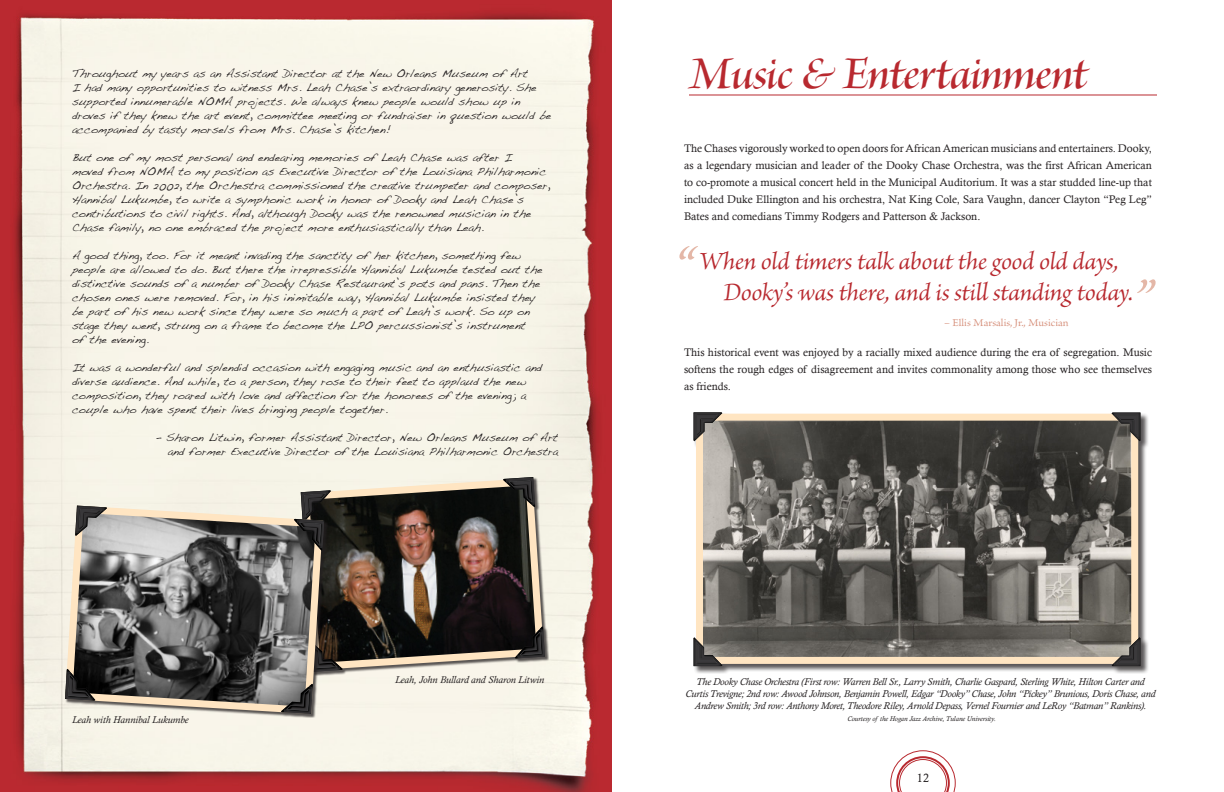
<style>
.page{position:relative;width:1224px;height:792px;background:#fff}
.page>*{position:absolute;margin:0;border:0;box-sizing:border-box;transform-origin:0 0}
.t1{font:italic 60px "Brioso Pro";color:#e4b7a7}
.t2{font:50px "Brioso Pro Semibold It Disp";letter-spacing:-.02em;color:#b8292f}
.t3{font:italic 26px/31.2px "Brioso Pro";letter-spacing:-.01em;color:#b8292f}
.t4{font:12px "Calisto";color:#231f20}
.t5{font:11px/14px "Handwriting Dakota";color:#231f20}
.t6{font:11px/17px "Calisto";color:#231f20;text-align:justify}
.t7{font:11px "Brioso Pro";color:#d68f7a}
.t8{font:italic 10px/12px "Calisto";letter-spacing:-.015em;color:#231f20;text-align:center}
.t9{font:italic 7px "Calisto";color:#231f20}
</style>
<div class="page">
<img style="left:0;top:0;width:612px;height:792px">
<img style="left:298px;top:474px;width:250px;height:200px">
<svg style="left:503px;top:477px;width:32px;height:30px"></svg>
<svg style="left:515px;top:626px;width:30px;height:32px"></svg>
<svg style="left:328px;top:642px;width:15px;height:30px"></svg>
<svg style="left:61px;top:502px;width:266px;height:216px;background:#83807c"></svg>
<svg style="left:75px;top:506px;width:32px;height:30px"></svg>
<svg style="left:294px;top:490px;width:37px;height:61px;background:#454340"></svg>
<svg style="left:281px;top:684px;width:32px;height:30px"></svg>
<svg style="left:65px;top:669px;width:30px;height:32px"></svg>
<hr style="left:689px;top:94px;width:468px;height:1px;background:#b8292f">
<div style="left:694px;top:413px;width:455px;height:261px;background:#231f20;opacity:.75"></div>
<img style="left:704px;top:422px;width:426px;height:234px">
<div style="left:696px;top:414px;width:442px;height:250px;border:7px solid #ffe5c2"></div>
<svg style="left:694px;top:412px;width:28px;height:29px"></svg>
<svg style="left:1112px;top:413px;width:28px;height:28px"></svg>
<svg style="left:1112px;top:637px;width:28px;height:29px"></svg>
<svg style="left:694px;top:637px;width:28px;height:29px"></svg>
<svg style="left:890px;top:750px;width:66px;height:42px"></svg>
<p class="t5" style="left:72px;top:66px;width:481px">Throughout my years as an Assistant Director at the New Orleans Museum of Art<br>I had many opportunities to witness Mrs. Leah Chase’s extraordinary generosity. She supported innumerable NOMA projects. We always knew people would show up in droves if they knew the art event, committee meeting or fundraiser in question would be accompanied by tasty morsels from Mrs. Chase’s kitchen!</p>
<p class="t5" style="left:72px;top:150px;width:480px">But one of my most personal and endearing memories of Leah Chase was after I<br>moved from NOMA to my position as Executive Director of the Louisiana Philharmonic Orchestra. In 2002, the Orchestra commissioned the creative trumpeter and composer, Hannibal Lukumbe, to write a symphonic work in honor of Dooky and Leah Chase’s contributions to civil rights. And, although Dooky was the renowned musician in the Chase family, no one embraced the project more enthusiastically than Leah.</p>
<p class="t5" style="left:72px;top:248px;width:472px">A good thing, too. For it meant invading the sanctity of her kitchen, something few people are allowed to do. But there the irrepressible Hannibal Lukumbe tested out the distinctive sounds of a number of Dooky Chase Restaurant’s pots and pans. Then the chosen ones were removed. For, in his inimitable way, Hannibal Lukumbe insisted they be part of his new work since they were so much a part of Leah’s work. So up on stage they went, strung on a frame to become the LPO percussionist’s instrument<br>of the evening.</p>
<p class="t5" style="left:72px;top:360px;width:472px">It was a wonderful and splendid occasion with engaging music and an enthusiastic and diverse audience. And while, to a person, they rose to their feet to applaud the new composition, they roared with love and affection for the honorees of the evening; a couple who have spent their lives bringing people together.</p>
<p class="t5" style="left:156px;top:430px;width:403px;text-align:right">– Sharon Litwin, former Assistant Director, New Orleans Museum of Art and former Executive Director of the Louisiana Philharmonic Orchestra</p>
<p class="t8" style="left:72px;top:714px;width:118px">Leah with Hannibal Lukumbe</p>
<p class="t8" style="left:395px;top:674px;width:151px">Leah, John Bullard and Sharon Litwin</p>
<h2 class="t2" style="left:689px;top:41px;width:401px">Music &amp; Entertainment</h2>
<p class="t6" style="left:684px;top:139px;width:470px">The Chases vigorously worked to open doors for African American musicians and entertainers. Dooky, as a legendary musician and leader of the Dooky Chase Orchestra, was the first African American to co-promote a musical concert held in the Municipal Auditorium. It was a star studded line-up that included Duke Ellington and his orchestra, Nat King Cole, Sara Vaughn, dancer Clayton “Peg Leg” Bates and comedians Timmy Rodgers and Patterson &amp; Jackson.</p>
<h1 class="t1" style="left:675px;top:232px;width:22px">“</h1>
<h3 class="t3" style="left:724px;top:245px;width:411px;text-indent:-25px">When old timers talk about the good old days,<br>Dooky’s was there, and is still standing today.</h3>
<h1 class="t1" style="left:1133px;top:265px;width:23px">”</h1>
<p class="t7" style="left:944px;top:316px;width:126px">– Ellis Marsalis, Jr., Musician</p>
<p class="t6" style="left:684px;top:343px;width:470px">This historical event was enjoyed by a racially mixed audience during the era of segregation. Music softens the rough edges of disagreement and invites commonality among those who see themselves as friends.</p>
<p class="t8" style="left:685px;top:676px;width:472px">The Dooky Chase Orchestra (First row: Warren Bell Sr., Larry Smith, Charlie Gaspard, Sterling White, Hilton Carter and<br>Curtis Trevigne; 2nd row: Awood Johnson, Benjamin Powell, Edgar “Dooky” Chase, John “Pickey” Brunious, Doris Chase, and<br>Andrew Smith; 3rd row: Anthony Moret, Theodore Riley, Arnold Depass, Vernel Fournier and LeRoy “Batman” Rankins).</p>
<p class="t9" style="left:847px;top:715px;width:150px">Courtesy of the Hogan Jazz Archive, Tulane University.</p>
<p class="t4" style="left:917px;top:771px;width:14px">12</p>
</div>
